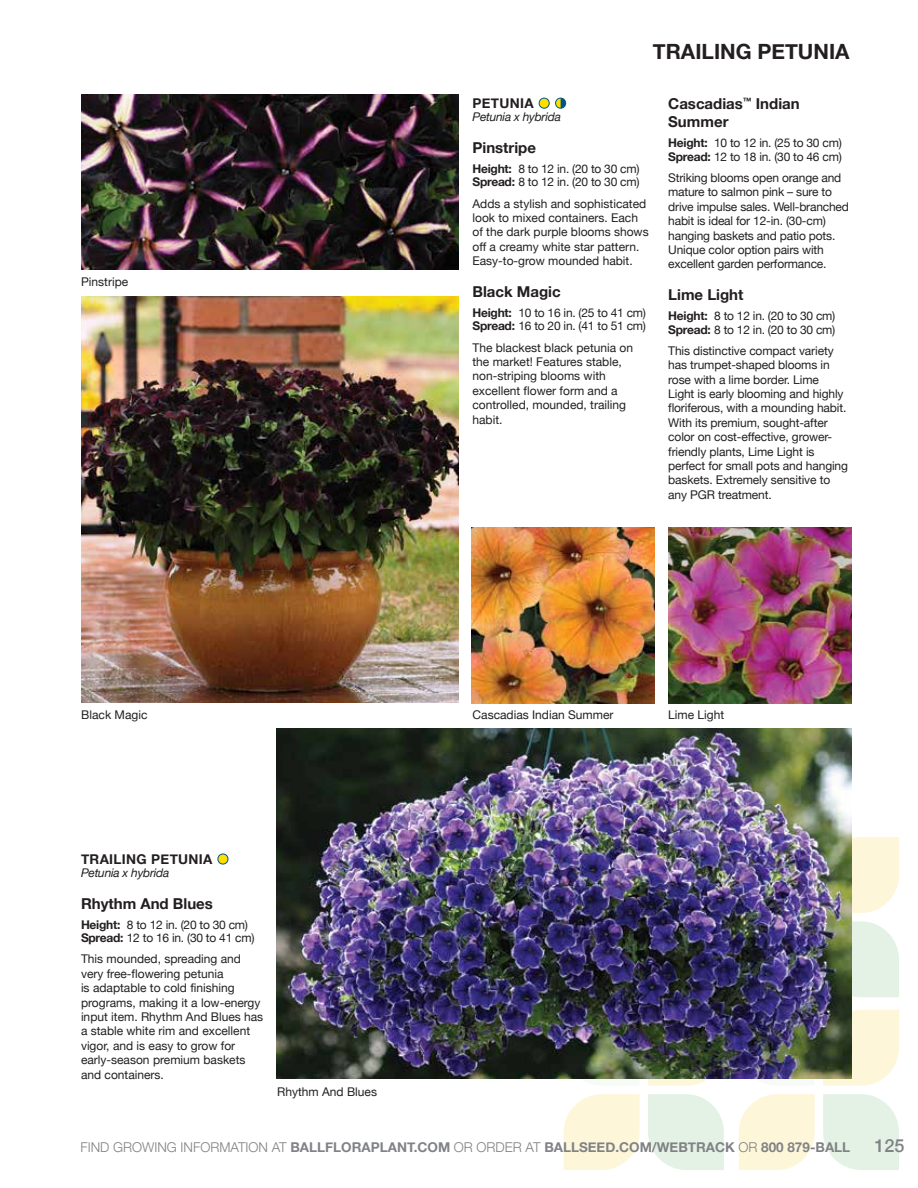
<style>
.page{position:relative;width:918px;height:1188px;background:#fff}
.page>*{position:absolute;margin:0;border:0;box-sizing:border-box;transform-origin:0 0}
.t1{font:700 21px "Helvetica Neue";color:#231f20}
.t2{font:500 18px "Helvetica Neue";color:#808285}
.t3{font:700 15px/18px "Helvetica Neue";color:#231f20}
.t4{font:700 13.5px "Helvetica Neue";color:#808285}
.t5{font:700 13.5px "Helvetica Neue";letter-spacing:.025em;color:#231f20}
.t6{font:12px/14.4px "Helvetica Neue";letter-spacing:-.01em;color:#231f20}
.t7{font:italic 12px "Helvetica Neue";letter-spacing:-.02em;color:#231f20}
.s1{font-weight:700}
.s2{font-weight:300}
</style>
<div class="page">
<svg style="left:851px;top:837px;width:48px;height:76px;background:#fbf4d9"></svg>
<svg style="left:851px;top:921px;width:48px;height:76px;background:#e3f0e4"></svg>
<svg style="left:739px;top:1094px;width:76px;height:76px;background:#fef7dd"></svg>
<svg style="left:823px;top:1010px;width:76px;height:76px;background:#faf3d9"></svg>
<svg style="left:823px;top:1094px;width:76px;height:76px;background:#e6f3e8"></svg>
<svg style="left:564px;top:1094px;width:76px;height:76px;background:#fef7dd"></svg>
<svg style="left:648px;top:1079px;width:59px;height:7px"></svg>
<svg style="left:648px;top:1094px;width:76px;height:76px;background:#e6f3e8"></svg>
<div style="left:539px;top:98px;width:10px;height:10px;background:#fedf00;border-radius:50%"></div>
<div style="left:539px;top:98px;width:11px;height:11px;border:1px solid #005689;border-radius:50%"></div>
<svg style="left:556px;top:98px;width:10px;height:10px"></svg>
<div style="left:555px;top:98px;width:11px;height:11px;border:1px solid #005689;border-radius:50%"></div>
<svg style="left:561px;top:98px;width:5px;height:10px"></svg>
<div style="left:218px;top:854px;width:10px;height:10px;background:#fedf00;border-radius:50%"></div>
<div style="left:218px;top:854px;width:10px;height:10px;border:1px solid #005689;border-radius:50%"></div>
<img style="left:277px;top:728px;width:574px;height:351px">
<img style="left:472px;top:528px;width:183px;height:175px">
<img style="left:668px;top:528px;width:183px;height:175px">
<img style="left:81px;top:94px;width:378px;height:176px">
<img style="left:81px;top:297px;width:378px;height:405px">
<p class="t6" style="left:81px;top:275px;width:49px">Pinstripe</p>
<p class="t6" style="left:81px;top:708px;width:68px">Black Magic</p>
<p class="t5" style="left:81px;top:848px;width:133px">TRAILING PETUNIA</p>
<p class="t7" style="left:81px;top:864px;width:90px">Petunia x hybrida</p>
<p class="t3" style="left:81px;top:895px;width:133px">Rhythm And Blues</p>
<p class="t6" style="left:81px;top:918px;width:175px;line-height:13.5px"><span class="s1">Height:</span> 8 to 12 in. (20 to 30 cm)<br><span class="s1">Spread:</span> 12 to 16 in. (30 to 41 cm)</p>
<p class="t6" style="left:81px;top:953px;width:184px">This mounded, spreading and very free-flowering petunia<br>is adaptable to cold finishing programs, making it a low-energy input item. Rhythm And Blues has a stable white rim and excellent vigor, and is easy to grow for early-season premium baskets and containers.</p>
<p class="t6" style="left:277px;top:1085px;width:101px">Rhythm And Blues</p>
<h1 class="t1" style="left:653px;top:35px;width:198px">TRAILING PETUNIA</h1>
<p class="t5" style="left:472px;top:92px;width:63px">PETUNIA</p>
<p class="t7" style="left:472px;top:108px;width:90px">Petunia x hybrida</p>
<p class="t3" style="left:472px;top:139px;width:65px">Pinstripe</p>
<p class="t6" style="left:472px;top:163px;width:169px;line-height:13.5px"><span class="s1">Height:</span> 8 to 12 in. (20 to 30 cm)<br><span class="s1">Spread:</span> 8 to 12 in. (20 to 30 cm)</p>
<p class="t6" style="left:472px;top:197px;width:178px">Adds a stylish and sophisticated look to mixed containers. Each of the dark purple blooms shows off a creamy white star pattern.<br>Easy-to-grow mounded habit.</p>
<p class="t3" style="left:472px;top:283px;width:90px">Black Magic</p>
<p class="t6" style="left:472px;top:307px;width:175px;line-height:13.5px"><span class="s1">Height:</span> 10 to 16 in. (25 to 41 cm)<br><span class="s1">Spread:</span> 16 to 20 in. (41 to 51 cm)</p>
<p class="t6" style="left:472px;top:341px;width:162px">The blackest black petunia on the market! Features stable, non‑striping blooms with excellent flower form and a controlled, mounded, trailing habit.</p>
<p class="t3" style="left:668px;top:95px;width:133px">Cascadias<sup>™</sup> Indian<br>Summer</p>
<p class="t6" style="left:668px;top:137px;width:175px;line-height:13.5px"><span class="s1">Height:</span> 10 to 12 in. (25 to 30 cm)<br><span class="s1">Spread:</span> 12 to 18 in. (30 to 46 cm)</p>
<p class="t6" style="left:668px;top:171px;width:182px">Striking blooms open orange and mature to salmon pink – sure to drive impulse sales. Well-branched habit is ideal for 12-in. (30-cm) hanging baskets and patio pots.<br>Unique color option pairs with excellent garden performance.</p>
<p class="t3" style="left:668px;top:286px;width:77px">Lime Light</p>
<p class="t6" style="left:668px;top:310px;width:169px;line-height:13.5px"><span class="s1">Height:</span> 8 to 12 in. (20 to 30 cm)<br><span class="s1">Spread:</span> 8 to 12 in. (20 to 30 cm)</p>
<p class="t6" style="left:668px;top:344px;width:181px">This distinctive compact variety has trumpet-shaped blooms in rose with a lime border. Lime<br>Light is early blooming and highly floriferous, with a mounding habit.<br>With its premium, sought-after color on cost-effective, grower&shy;friendly plants, Lime Light is perfect for small pots and hanging baskets. Extremely sensitive to any PGR treatment.</p>
<p class="t6" style="left:473px;top:708px;width:142px">Cascadias Indian Summer</p>
<p class="t6" style="left:668px;top:708px;width:58px">Lime Light</p>
<p class="t4" style="left:80px;top:1137px;width:771px"><span class="s2">FIND GROWING INFORMATION AT</span> BALLFLORAPLANT.COM <span class="s2">OR ORDER AT</span> BALLSEED.COM/WEBTRACK <span class="s2">OR</span> 800 879-BALL</p>
<h2 class="t2" style="left:874px;top:1131px;width:32px">125</h2>
</div>
